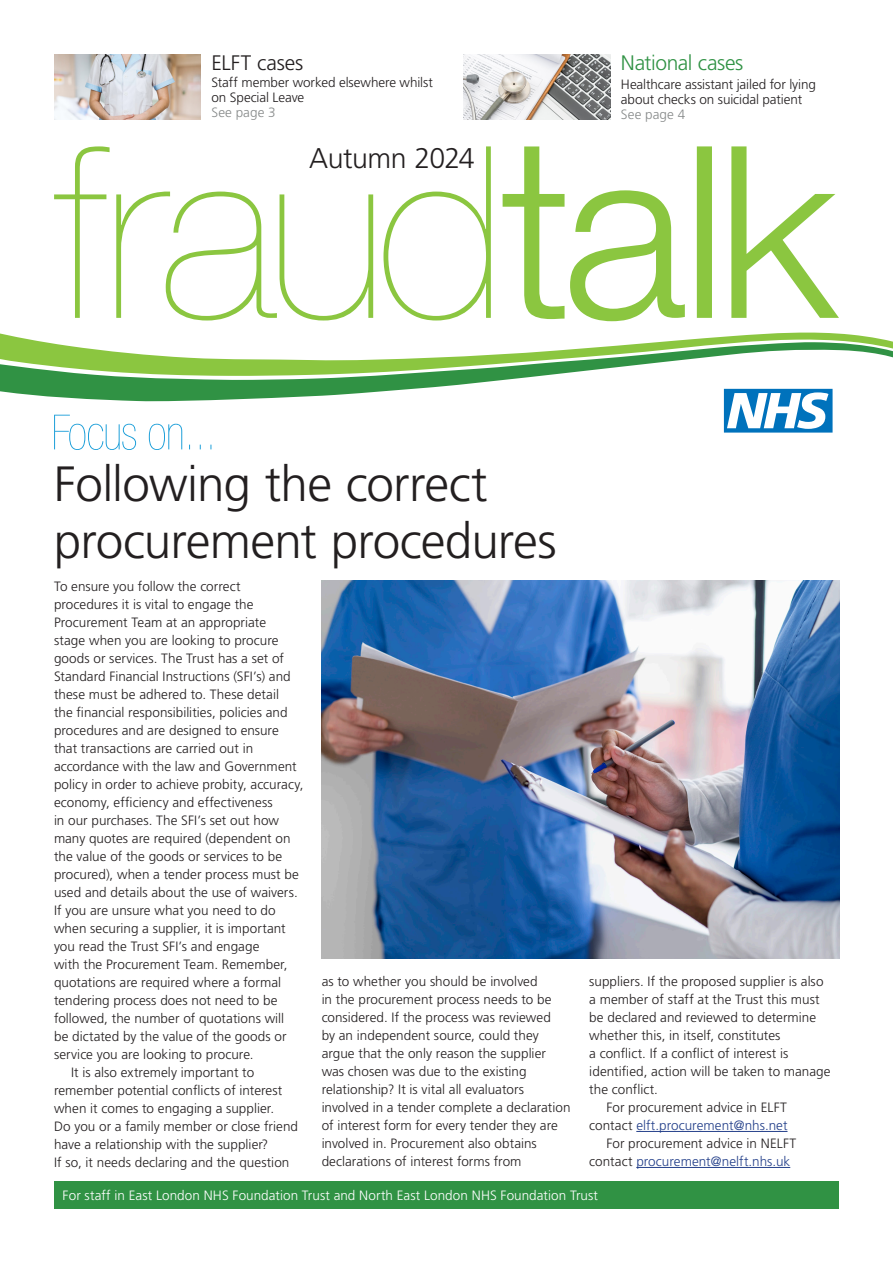
<style>
.page{position:relative;width:893px;height:1263px;background:#fff}
.page>*{position:absolute;margin:0;border:0;box-sizing:border-box;transform-origin:0 0}
.Heading{font:300 49.5px/57px "Frutiger LT Std";letter-spacing:-.015em;color:#231f20}
.Heading-2{font:300 28.5px "Frutiger LT Std";letter-spacing:-.02em;color:#231f20}
.Heading_2{font:300 21px "Frutiger LT Std";letter-spacing:-.02em;color:#309244}
.Heading_2-2{font:300 21px "Frutiger LT Std";letter-spacing:-.005em;color:#231f20}
.Body_copy_1st_para{font:300 13.5px/18px "Frutiger LT Std";color:#231f20}
.Body_copy_indent{font:300 13.5px/18px "Frutiger LT Std";letter-spacing:.005em;color:#231f20}
.Body_copy_1st_para-2{font:300 13.5px "Frutiger LT Std";letter-spacing:.005em;color:#fff}
.Page_number{font:300 13.5px "Frutiger LT Std";letter-spacing:.01em;color:#878a8a}
.s1{color:#24408a}
</style>
<div class="page">
<svg style="left:54px;top:146px;width:785px;height:175px"></svg>
<svg style="left:54px;top:415px;width:157px;height:35px"></svg>
<hr style="left:636px;top:1131px;width:151px;height:1px;background:#24408a">
<hr style="left:636px;top:1167px;width:154px;height:1px;background:#24408a">
<div style="left:54px;top:1182px;width:785px;height:27px;background:#309244"></div>
<img style="left:54px;top:54px;width:147px;height:65px">
<img style="left:463px;top:54px;width:147px;height:65px">
<img style="left:322px;top:580px;width:517px;height:379px">
<svg style="left:724px;top:402px;width:108px;height:31px"></svg>
<svg style="left:0;top:332px;width:893px;height:10px"></svg>
<svg style="left:0;top:342px;width:893px;height:60px"></svg>
<p class="Heading_2-2" style="left:211px;top:51px;width:93px">ELFT cases</p>
<p class="Body_copy_1st_para" style="left:211px;top:75px;width:223px;line-height:15px">Staff member worked elsewhere whilst on Special Leave</p>
<p class="Page_number" style="left:211px;top:105px;width:66px">See page 3</p>
<p class="Heading-2" style="left:309px;top:142px;width:167px">Autumn 2024</p>
<p class="Heading_2" style="left:621px;top:51px;width:124px">National cases</p>
<p class="Body_copy_1st_para" style="left:621px;top:77px;width:197px;line-height:15px">Healthcare assistant jailed for lying about checks on suicidal patient</p>
<p class="Page_number" style="left:621px;top:107px;width:66px">See page 4</p>
<p class="Heading" style="left:54px;top:456px;width:504px">Following the correct procurement procedures</p>
<p class="Body_copy_1st_para" style="left:54px;top:577px;width:251px">To ensure you follow the correct procedures it is vital to engage the Procurement Team at an appropriate<br>stage when you are looking to procure goods or services. The Trust has a set of Standard Financial Instructions (SFI’s) and these must be adhered to. These detail<br>the financial responsibilities, policies and procedures and are designed to ensure that transactions are carried out in accordance with the law and Government policy in order to achieve probity, accuracy, economy, efficiency and effectiveness<br>in our purchases. The SFI’s set out how many quotes are required (dependent on the value of the goods or services to be procured), when a tender process must be used and details about the use of waivers.<br>If you are unsure what you need to do when securing a supplier, it is important you read the Trust SFI’s and engage<br>with the Procurement Team. Remember, quotations are required where a formal tendering process does not need to be followed, the number of quotations will<br>be dictated by the value of the goods or service you are looking to procure.</p>
<p class="Body_copy_indent" style="left:54px;top:1063px;width:246px;text-indent:17px">It is also extremely important to remember potential conflicts of interest when it comes to engaging a supplier.<br>Do you or a family member or close friend have a relationship with the supplier?<br>If so, it needs declaring and the question</p>
<p class="Body_copy_indent" style="left:322px;top:972px;width:250px">as to whether you should be involved<br>in the procurement process needs to be considered. If the process was reviewed<br>by an independent source, could they argue that the only reason the supplier was chosen was due to the existing relationship? It is vital all evaluators involved in a tender complete a declaration of interest form for every tender they are involved in. Procurement also obtains declarations of interest forms from</p>
<p class="Body_copy_indent" style="left:589px;top:972px;width:243px">suppliers. If the proposed supplier is also a member of staff at the Trust this must be declared and reviewed to determine whether this, in itself, constitutes<br>a conflict. If a conflict of interest is identified, action will be taken to manage the conflict.</p>
<p class="Body_copy_indent" style="left:589px;top:1098px;width:200px;text-align:right">For procurement advice in ELFT contact <span class="s1">elft.procurement@nhs.net</span></p>
<p class="Body_copy_indent" style="left:589px;top:1134px;width:208px;text-indent:17px">For procurement advice in NELFT contact <span class="s1">procurement@nelft.nhs.uk</span></p>
<p class="Body_copy_1st_para-2" style="left:63px;top:1188px;width:537px">For staff in East London NHS Foundation Trust and North East London NHS Foundation Trust</p>
</div>
